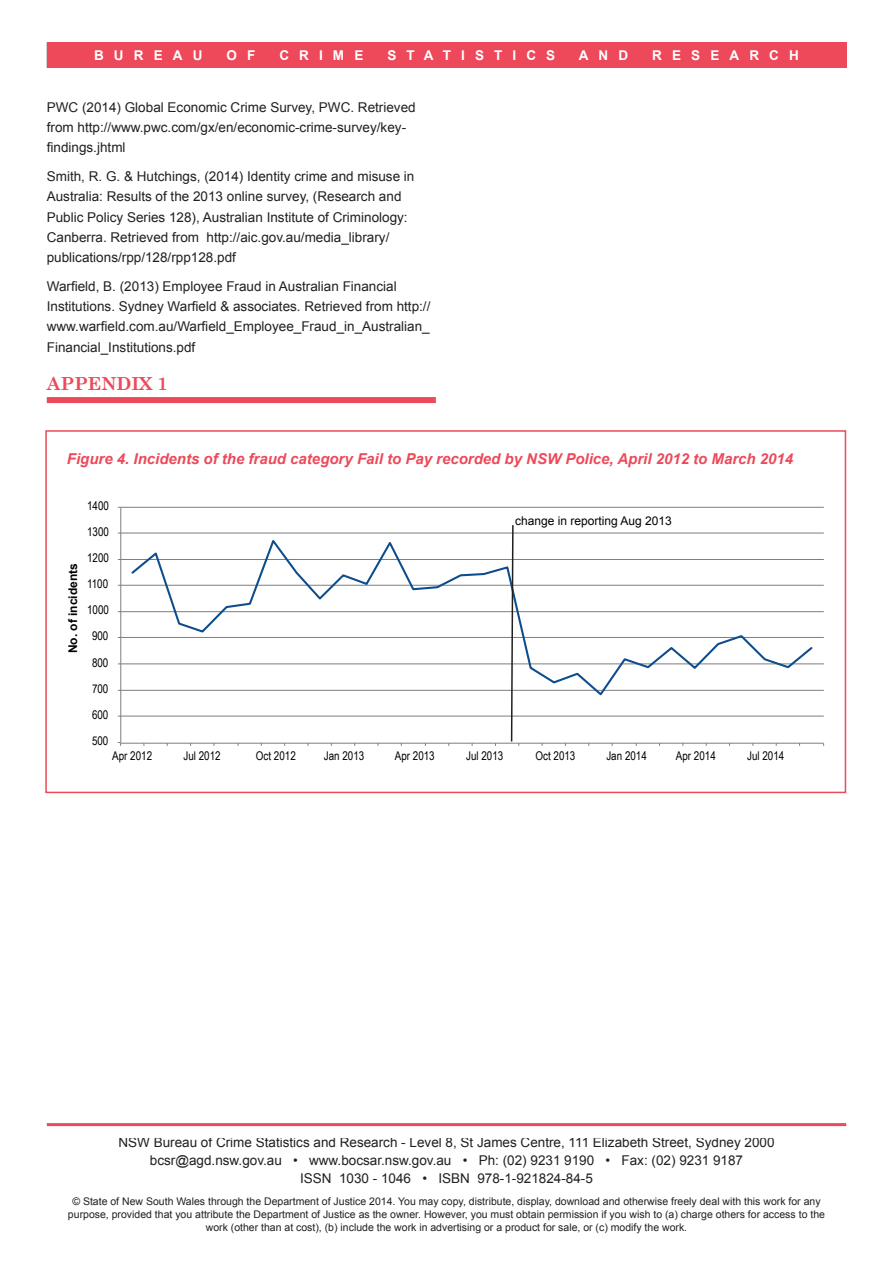
<style>
.page{position:relative;width:893px;height:1263px;background:#fff}
.page>*{position:absolute;margin:0;border:0;box-sizing:border-box;transform-origin:0 0}
._1__0_Caption{font:700 18px "Century Schoolbook";color:#ed495a}
.t1{font:italic 700 15px "Arial";color:#ed495a}
._4__Text__body{font:13.5px/20.2px "Arial";color:#231f20}
.t2{font:700 13.5px "Arial";letter-spacing:.75em;color:#fff}
.t3{font:12px "Arial Narrow";color:#000001}
.t4{font:12px "Arial";color:#000001}
.t5{font:700 12px "Arial";color:#000001}
.t6{font:10.5px/13.2px "Arial";color:#231f20;text-align:center}
</style>
<div class="page">
<div style="left:47px;top:43px;width:799px;height:25px;background:#ed495a"></div>
<hr style="left:47px;top:1123px;width:799px;height:3px;background:#ed495a">
<div style="left:47px;top:397px;width:389px;height:6px;background:#ed495a"></div>
<hr style="left:121px;top:507px;width:703px;height:1px;background:#7b7e7f">
<hr style="left:121px;top:533px;width:703px;height:1px;background:#7b7e7f">
<hr style="left:121px;top:559px;width:703px;height:1px;background:#7b7e7f">
<hr style="left:121px;top:585px;width:703px;height:1px;background:#7b7e7f">
<hr style="left:121px;top:611px;width:703px;height:1px;background:#7b7e7f">
<hr style="left:121px;top:637px;width:703px;height:1px;background:#7b7e7f">
<hr style="left:121px;top:663px;width:703px;height:1px;background:#7b7e7f">
<hr style="left:121px;top:690px;width:703px;height:1px;background:#7b7e7f">
<hr style="left:121px;top:716px;width:703px;height:1px;background:#7b7e7f">
<hr style="left:120px;top:507px;width:1px;height:235px;background:#7b7e7f">
<hr style="left:121px;top:743px;width:703px;height:1px;background:#7b7e7f">
<svg style="left:130px;top:540px;width:684px;height:156px"></svg>
<svg style="left:510px;top:525px;width:9px;height:221px"></svg>
<div style="left:45px;top:430px;width:801px;height:363px;border:2px solid #ed495a"></div>
<p class="t2" style="left:94px;top:47px;width:110px">BUREAU</p>
<p class="t2" style="left:226px;top:47px;width:30px">O F</p>
<p class="t2" style="left:279px;top:47px;width:85px">CRIME</p>
<p class="t2" style="left:387px;top:47px;width:169px">STATISTICS</p>
<p class="t2" style="left:579px;top:47px;width:51px">AND</p>
<p class="t2" style="left:652px;top:47px;width:148px">RESEARCH</p>
<p class="_4__Text__body" style="left:47px;top:97px;width:370px">PWC (2014) Global Economic Crime Survey, PWC. Retrieved from http://www.pwc.com/gx/en/economic-crime-survey/key&shy;findings.jhtml</p>
<p class="_4__Text__body" style="left:47px;top:166px;width:369px">Smith, R. G. &amp; Hutchings, (2014) Identity crime and misuse in Australia: Results of the 2013 online survey, (Research and Public Policy Series 128), Australian Institute of Criminology:<br>Canberra. Retrieved from http://aic.gov.au/media_library/ publications/rpp/128/rpp128.pdf</p>
<p class="_4__Text__body" style="left:47px;top:276px;width:385px">Warfield, B. (2013) Employee Fraud in Australian Financial Institutions. Sydney Warfield &amp; associates. Retrieved from http:// www.warfield.com.au/Warfield_Employee_Fraud_in_Australian_ Financial_Institutions.pdf</p>
<p class="_1__0_Caption" style="left:47px;top:370px;width:123px">APPENDIX 1</p>
<p class="t1" style="left:67px;top:449px;width:728px">Figure 4. Incidents of the fraud category Fail to Pay recorded by NSW Police, April 2012 to March 2014</p>
<p class="t5" style="left:65px;top:653px;width:92px;rotate:-90deg">No. of incidents</p>
<p class="t3" style="left:87px;top:497px;width:23px">1400</p>
<p class="t3" style="left:87px;top:523px;width:23px">1300</p>
<p class="t3" style="left:87px;top:549px;width:23px">1200</p>
<p class="t3" style="left:87px;top:575px;width:23px">1100</p>
<p class="t3" style="left:87px;top:601px;width:23px">1000</p>
<p class="t3" style="left:92px;top:627px;width:18px">900</p>
<p class="t3" style="left:92px;top:653px;width:18px">800</p>
<p class="t3" style="left:92px;top:680px;width:18px">700</p>
<p class="t3" style="left:92px;top:706px;width:18px">600</p>
<p class="t3" style="left:92px;top:732px;width:18px">500</p>
<p class="t4" style="left:515px;top:513px;width:158px">change in reporting Aug 2013</p>
<p class="t3" style="left:112px;top:746px;width:41px">Apr 2012</p>
<p class="t3" style="left:183px;top:746px;width:39px">Jul 2012</p>
<p class="t3" style="left:256px;top:746px;width:41px">Oct 2012</p>
<p class="t3" style="left:324px;top:746px;width:42px">Jan 2013</p>
<p class="t3" style="left:395px;top:746px;width:41px">Apr 2013</p>
<p class="t3" style="left:466px;top:746px;width:39px">Jul 2013</p>
<p class="t3" style="left:535px;top:746px;width:41px">Oct 2013</p>
<p class="t3" style="left:606px;top:746px;width:42px">Jan 2014</p>
<p class="t3" style="left:676px;top:746px;width:41px">Apr 2014</p>
<p class="t3" style="left:747px;top:746px;width:39px">Jul 2014</p>
<p class="_4__Text__body" style="left:118px;top:1134px;width:658px;line-height:18px;text-align:center">NSW Bureau of Crime Statistics and Research - Level 8, St James Centre, 111 Elizabeth Street, Sydney 2000 bcsr@agd.nsw.gov.au • www.bocsar.nsw.gov.au • Ph: (02) 9231 9190 • Fax: (02) 9231 9187<br>ISSN 1030 - 1046 • ISBN 978-1-921824-84-5</p>
<p class="t6" style="left:68px;top:1195px;width:758px">© State of New South Wales through the Department of Justice 2014. You may copy, distribute, display, download and otherwise freely deal with this work for any purpose, provided that you attribute the Department of Justice as the owner. However, you must obtain permission if you wish to (a) charge others for access to the work (other than at cost), (b) include the work in advertising or a product for sale, or (c) modify the work.</p>
</div>
